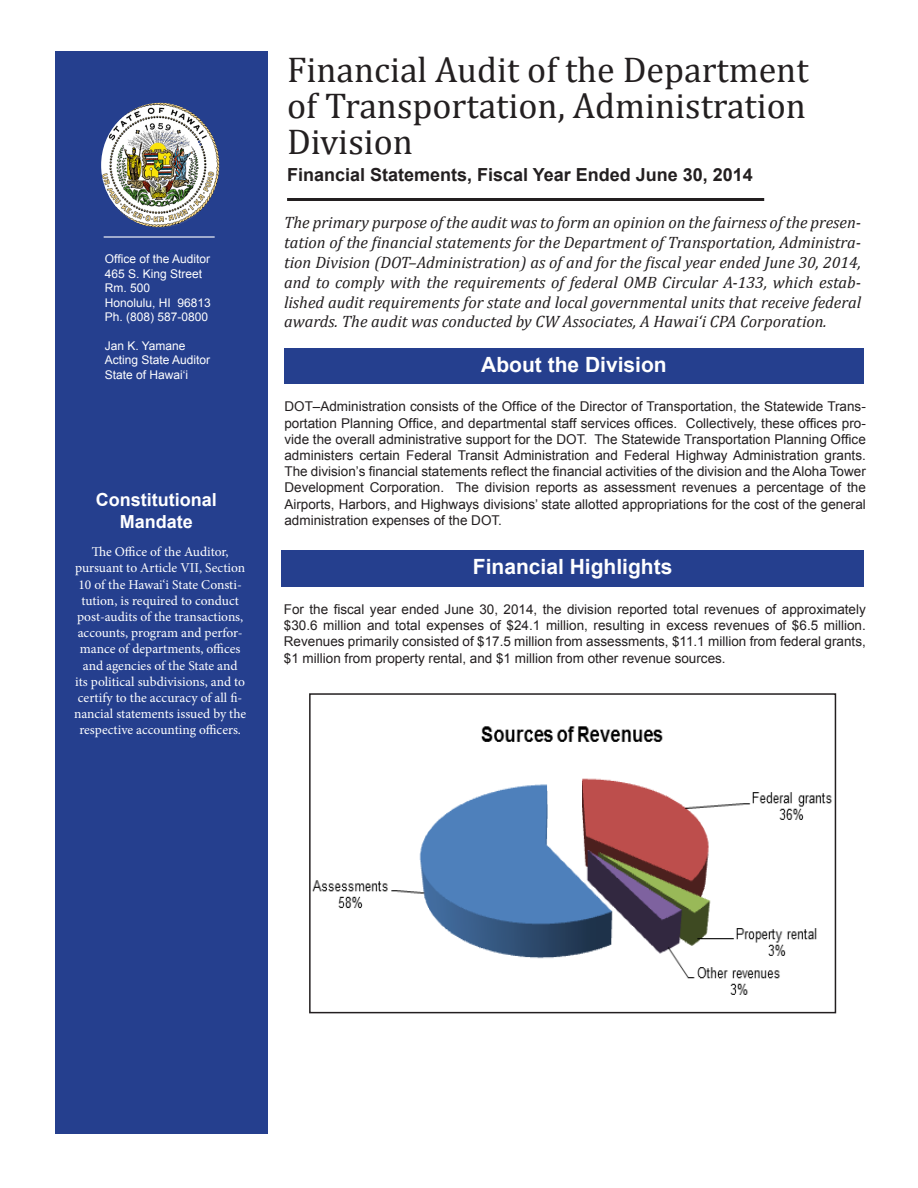
<style>
.page{position:relative;width:918px;height:1188px;background:#fff}
.page>*{position:absolute;margin:0;border:0;box-sizing:border-box;transform-origin:0 0}
.SS_Report_Title{font:36px/36px "Cambria";color:#231f20;text-align:justify}
.t1{font:700 21px "Arial";color:#fff}
.SS_Report_Title-2{font:700 18px "Arial";color:#231f20}
.t2{font:700 18px/21.6px "Arial";color:#fff;text-align:center}
.t3{font:italic 16.5px/19.8px "Cambria";color:#231f20;text-align:justify}
.t4{font:13.5px/16.2px "Arial";color:#231f20;text-align:justify}
.t5{font:13.5px/16.2px "Minion Pro";color:#fff;text-align:center}
.t6{font:12px "Arial";color:#fff}
</style>
<div class="page">
<div style="left:55px;top:51px;width:212px;height:1083px;background:#253f8e"></div>
<div style="left:284px;top:348px;width:580px;height:36px;background:#253f8e"></div>
<img style="left:101px;top:103px;width:118px;height:124px">
<div style="left:281px;top:550px;width:583px;height:37px;background:#253f8e"></div>
<hr style="left:104px;top:236px;width:111px;height:2px;background:#fff">
<hr style="left:287px;top:198px;width:477px;height:3px;background:#231f20">
<img style="left:312px;top:726px;width:520px;height:269px">
<div style="left:309px;top:693px;width:527px;height:320px;border:2px solid #231f20"></div>
<p class="t6" style="left:105px;top:251px;width:107px">Office of the Auditor</p>
<p class="t6" style="left:105px;top:266px;width:99px">465 S. King Street</p>
<p class="t6" style="left:105px;top:280px;width:47px">Rm. 500</p>
<p class="t6" style="left:105px;top:294px;width:108px">Honolulu, HI 96813</p>
<p class="t6" style="left:105px;top:309px;width:105px">Ph. (808) 587-0800</p>
<p class="t6" style="left:105px;top:338px;width:82px">Jan K. Yamane</p>
<p class="t6" style="left:105px;top:352px;width:107px">Acting State Auditor</p>
<p class="t6" style="left:105px;top:366px;width:85px">State of Hawai‘i</p>
<p class="t2" style="left:96px;top:490px;width:122px">Constitutional<br>Mandate</p>
<p class="t5" style="left:74px;top:544px;width:174px">The Office of the Auditor, pursuant to Article VII, Section<br>10 of the Hawai‘i State Consti&shy;tution, is required to conduct post-audits of the transactions, accounts, program and perfor&shy;mance of departments, offices and agencies of the State and<br>its political subdivisions, and to certify to the accuracy of all fi&shy;nancial statements issued by the respective accounting officers.</p>
<p class="SS_Report_Title" style="left:287px;top:52px;width:523px">Financial Audit of the Department of Transportation, Administration Division</p>
<p class="SS_Report_Title-2" style="left:287px;top:163px;width:467px">Financial Statements, Fiscal Year Ended June 30, 2014</p>
<p class="t3" style="left:284px;top:212px;width:579px">The primary purpose of the audit was to form an opinion on the fairness of the presen&shy;tation of the financial statements for the Department of Transportation, Administra&shy;tion Division (DOT–Administration) as of and for the fiscal year ended June 30, 2014, and to comply with the requirements of federal OMB Circular A-133, which estab&shy;lished audit requirements for state and local governmental units that receive federal awards. The audit was conducted by CW Associates, A Hawai‘i CPA Corporation.</p>
<p class="t1" style="left:481px;top:351px;width:187px">About the Division</p>
<p class="t4" style="left:284px;top:399px;width:583px">DOT–Administration consists of the Office of the Director of Transportation, the Statewide Trans&shy;portation Planning Office, and departmental staff services offices. Collectively, these offices pro&shy;vide the overall administrative support for the DOT. The Statewide Transportation Planning Office administers certain Federal Transit Administration and Federal Highway Administration grants.<br>The division’s financial statements reflect the financial activities of the division and the Aloha Tower Development Corporation. The division reports as assessment revenues a percentage of the Airports, Harbors, and Highways divisions’ state allotted appropriations for the cost of the general administration expenses of the DOT.</p>
<p class="t1" style="left:473px;top:553px;width:201px">Financial Highlights</p>
<p class="t4" style="left:284px;top:601px;width:584px">For the fiscal year ended June 30, 2014, the division reported total revenues of approximately $30.6 million and total expenses of $24.1 million, resulting in excess revenues of $6.5 million.<br>Revenues primarily consisted of $17.5 million from assessments, $11.1 million from federal grants, $1 million from property rental, and $1 million from other revenue sources.</p>
</div>
